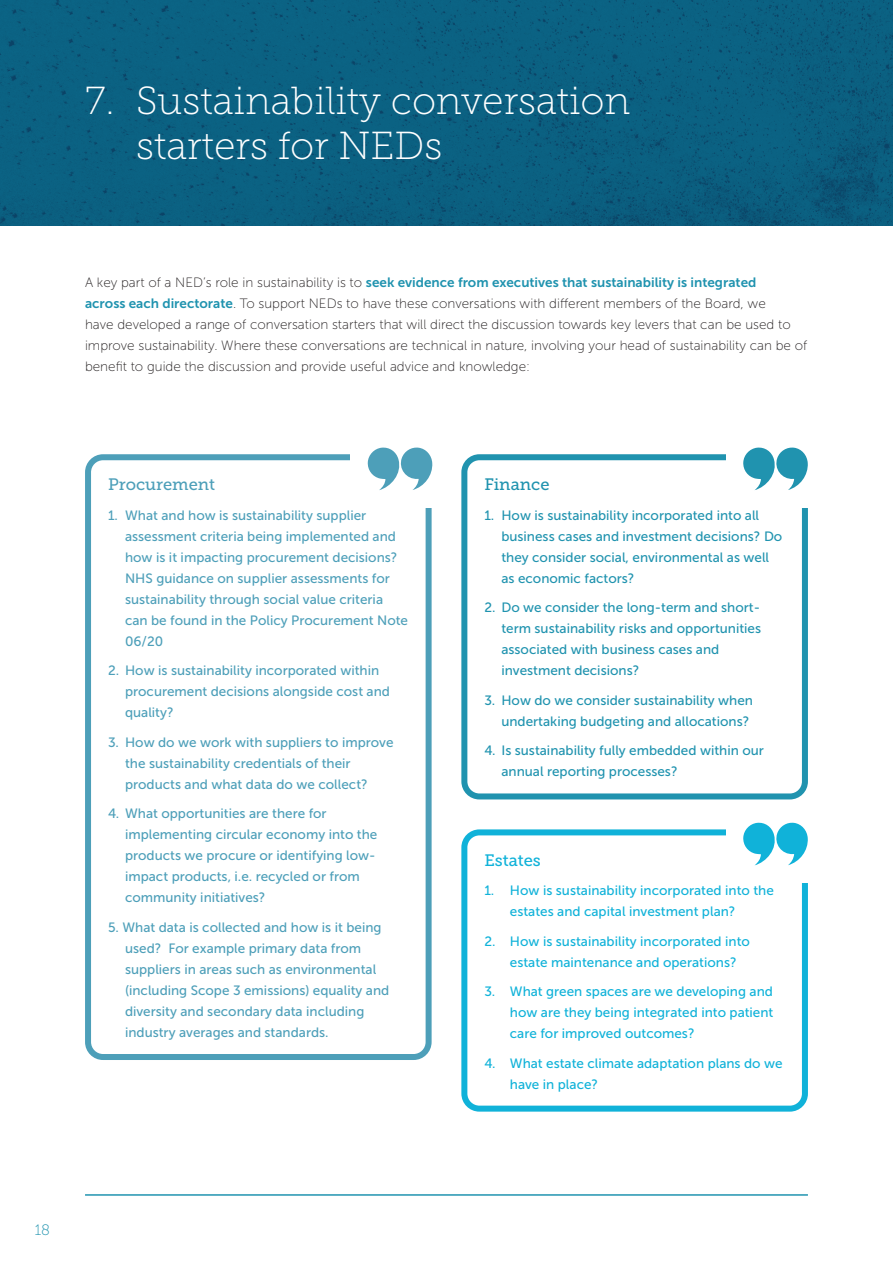
<style>
.page{position:relative;width:893px;height:1263px;background:#fff}
.page>*{position:absolute;margin:0;border:0;box-sizing:border-box;transform-origin:0 0}
.t1{font:39px/45px "Museo Slab 100";color:#fff}
.t2{font:16.5px "Museo Slab 500";color:#4d9fb9}
.t3{font:16.5px "Museo Slab 500";color:#2093af}
.t4{font:16.5px "Museo Slab 500";color:#10b2d9}
.t5{font:15px "Museo Slab 100";color:#2093af}
.List_Paragraph{font:13.5px/21px "Museo Sans 500";color:#4d9fb9}
.t6{font:13.5px/21px "Museo Sans 100";color:#231f20}
.List_Paragraph-2{font:13.5px/21px "Museo Sans 500";color:#2093af}
.List_Paragraph-3{font:13.5px/21px "Museo Sans 500";color:#10b2d9}
.s1{font-family:"Museo Sans 700";color:#2093af}
</style>
<div class="page">
<img style="left:0;top:0;width:893px;height:225px">
<div style="left:461px;top:454px;width:347px;height:345px;border:6px solid #2093af;border-radius:15px"></div>
<div style="left:726px;top:448px;width:83px;height:59px;background:#fff"></div>
<svg style="left:743px;top:447px;width:65px;height:43px"></svg>
<div style="left:461px;top:829px;width:347px;height:282px;border:6px solid #10b2d9;border-radius:15px"></div>
<div style="left:726px;top:823px;width:83px;height:59px;background:#fff"></div>
<svg style="left:743px;top:822px;width:65px;height:43px"></svg>
<div style="left:85px;top:454px;width:347px;height:606px;border:6px solid #4d9fb9;border-radius:15px"></div>
<div style="left:351px;top:448px;width:83px;height:59px;background:#fff"></div>
<svg style="left:367px;top:447px;width:66px;height:43px"></svg>
<hr style="left:85px;top:1194px;width:723px;height:2px;background:#2093af">
<p class="t1" style="left:136px;top:79px;width:496px;text-indent:-51px">7. Sustainability conversation starters for NEDs</p>
<p class="t6" style="left:85px;top:272px;width:724px">A key part of a NED’s role in sustainability is to <span class="s1">seek evidence from executives that sustainability is integrated<br>across each directorate</span>. To support NEDs to have these conversations with different members of the Board, we<br>have developed a range of conversation starters that will direct the discussion towards key levers that can be used to improve sustainability. Where these conversations are technical in nature, involving your head of sustainability can be of benefit to guide the discussion and provide useful advice and knowledge:</p>
<p class="t2" style="left:108px;top:475px;width:109px">Procurement</p>
<p class="List_Paragraph" style="left:125px;top:505px;width:284px;text-indent:-17px">1. What and how is sustainability supplier assessment criteria being implemented and how is it impacting procurement decisions?<br>NHS guidance on supplier assessments for sustainability through social value criteria can be found in the Policy Procurement Note 06/20</p>
<p class="List_Paragraph" style="left:125px;top:660px;width:266px;text-indent:-17px">2. How is sustainability incorporated within procurement decisions alongside cost and quality?</p>
<p class="List_Paragraph" style="left:125px;top:732px;width:270px;text-indent:-17px">3. How do we work with suppliers to improve the sustainability credentials of their products and what data do we collect?</p>
<p class="List_Paragraph" style="left:125px;top:803px;width:254px;text-indent:-17px">4. What opportunities are there for implementing circular economy into the products we procure or identifying low&shy;impact products, i.e. recycled or from community initiatives?</p>
<p class="List_Paragraph" style="left:125px;top:917px;width:266px;text-indent:-17px">5. What data is collected and how is it being used? For example primary data from suppliers in areas such as environmental (including Scope 3 emissions) equality and diversity and secondary data including industry averages and standards.</p>
<p class="t3" style="left:484px;top:475px;width:67px">Finance</p>
<p class="List_Paragraph-2" style="left:501px;top:505px;width:282px;text-indent:-17px">1. How is sustainability incorporated into all business cases and investment decisions? Do they consider social, environmental as well as economic factors?</p>
<p class="List_Paragraph-2" style="left:501px;top:597px;width:261px;text-indent:-17px">2. Do we consider the long-term and short&shy;term sustainability risks and opportunities associated with business cases and investment decisions?</p>
<p class="List_Paragraph-2" style="left:484px;top:690px;width:270px;text-align:right">3. How do we consider sustainability when undertaking budgeting and allocations?</p>
<p class="List_Paragraph-2" style="left:501px;top:740px;width:264px;text-indent:-17px">4. Is sustainability fully embedded within our annual reporting processes?</p>
<p class="t4" style="left:484px;top:851px;width:58px">Estates</p>
<p class="List_Paragraph-3" style="left:510px;top:880px;width:265px;text-indent:-26px">1. How is sustainability incorporated into the estates and capital investment plan?</p>
<p class="List_Paragraph-3" style="left:510px;top:930px;width:242px;text-indent:-26px">2. How is sustainability incorporated into estate maintenance and operations?</p>
<p class="List_Paragraph-3" style="left:510px;top:981px;width:265px;text-align:justify;text-indent:-26px">3. What green spaces are we developing and how are they being integrated into patient care for improved outcomes?</p>
<p class="List_Paragraph-3" style="left:510px;top:1052px;width:274px;text-indent:-26px">4. What estate climate adaptation plans do we have in place?</p>
<p class="t5" style="left:35px;top:1221px;width:17px">18</p>
</div>
